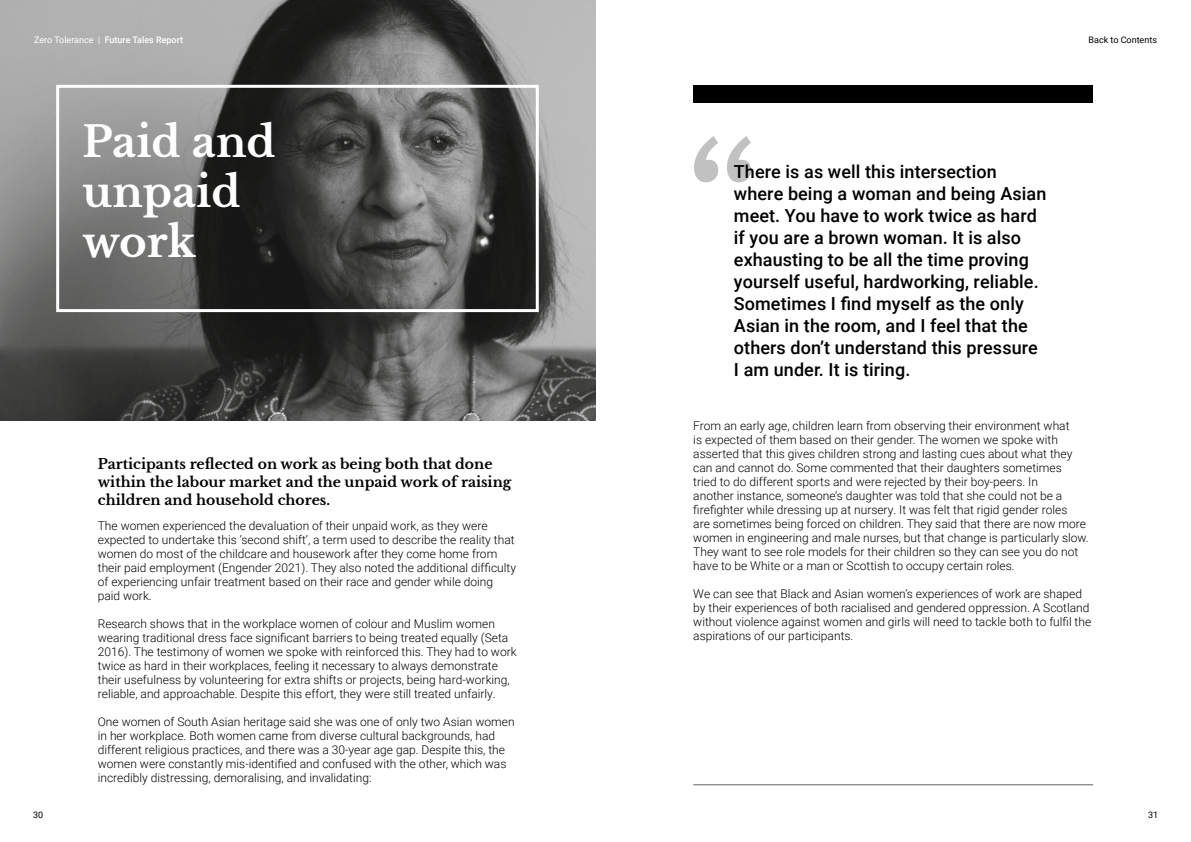
<style>
.page{position:relative;width:1191px;height:842px;background:#fff}
.page>*{position:absolute;margin:0;border:0;box-sizing:border-box;transform-origin:0 0}
.t1{font:700 42px/50px "Libre Baskerville";color:#fff}
.t2{font:500 18px/22px "Roboto";letter-spacing:.005em;color:#000}
.t3{font:700 14px/18px "Libre Baskerville";color:#000}
.t4{font:300 12px/14px "Roboto";color:#000}
.t5{font:500 9px "Roboto";color:#fff}
.t6{font:9px "Roboto";color:#000}
.s1{font-weight:400}
</style>
<div class="page">
<img style="left:0;top:0;width:595px;height:421px">
<div style="left:56px;top:85px;width:483px;height:227px;border:3px solid #fff"></div>
<svg style="left:694px;top:136px;width:57px;height:46px"></svg>
<div style="left:693px;top:85px;width:400px;height:17px;background:#000"></div>
<hr style="left:693px;top:784px;width:400px;height:1px;background:#646363">
<p class="t5" style="left:34px;top:34px;width:151px"><span class="s1">Zero Tolerance |</span> Future Tales Report</p>
<h1 class="t1" style="left:83px;top:117px;width:195px">Paid and unpaid work</h1>
<p class="t6" style="left:33px;top:808px;width:12px">30</p>
<p class="t3" style="left:98px;top:455px;width:415px">Participants reflected on work as being both that done within the labour market and the unpaid work of raising children and household chores.</p>
<p class="t4" style="left:98px;top:518px;width:420px">The women experienced the devaluation of their unpaid work, as they were expected to undertake this ‘second shift’, a term used to describe the reality that women do most of the childcare and housework after they come home from their paid employment (Engender 2021). They also noted the additional difficulty of experiencing unfair treatment based on their race and gender while doing paid work.</p>
<p class="t4" style="left:98px;top:616px;width:420px">Research shows that in the workplace women of colour and Muslim women wearing traditional dress face significant barriers to being treated equally (Seta 2016). The testimony of women we spoke with reinforced this. They had to work twice as hard in their workplaces, feeling it necessary to always demonstrate their usefulness by volunteering for extra shifts or projects, being hard-working, reliable, and approachable. Despite this effort, they were still treated unfairly.</p>
<p class="t4" style="left:98px;top:714px;width:418px">One women of South Asian heritage said she was one of only two Asian women in her workplace. Both women came from diverse cultural backgrounds, had different religious practices, and there was a 30-year age gap. Despite this, the women were constantly mis-identified and confused with the other, which was incredibly distressing, demoralising, and invalidating:</p>
<p class="t6" style="left:1088px;top:33px;width:70px">Back to Contents</p>
<p class="t2" style="left:734px;top:160px;width:314px">There is as well this intersection where being a woman and being Asian meet. You have to work twice as hard if you are a brown woman. It is also exhausting to be all the time proving yourself useful, hardworking, reliable.<br>Sometimes I find myself as the only Asian in the room, and I feel that the others don’t understand this pressure I am under. It is tiring.</p>
<p class="t4" style="left:693px;top:418px;width:397px">From an early age, children learn from observing their environment what<br>is expected of them based on their gender. The women we spoke with asserted that this gives children strong and lasting cues about what they can and cannot do. Some commented that their daughters sometimes<br>tried to do different sports and were rejected by their boy-peers. In<br>another instance, someone’s daughter was told that she could not be a firefighter while dressing up at nursery. It was felt that rigid gender roles<br>are sometimes being forced on children. They said that there are now more women in engineering and male nurses, but that change is particularly slow.<br>They want to see role models for their children so they can see you do not have to be White or a man or Scottish to occupy certain roles.</p>
<p class="t4" style="left:693px;top:586px;width:399px">We can see that Black and Asian women’s experiences of work are shaped by their experiences of both racialised and gendered oppression. A Scotland without violence against women and girls will need to tackle both to fulfil the aspirations of our participants.</p>
<p class="t6" style="left:1148px;top:808px;width:12px">31</p>
</div>
